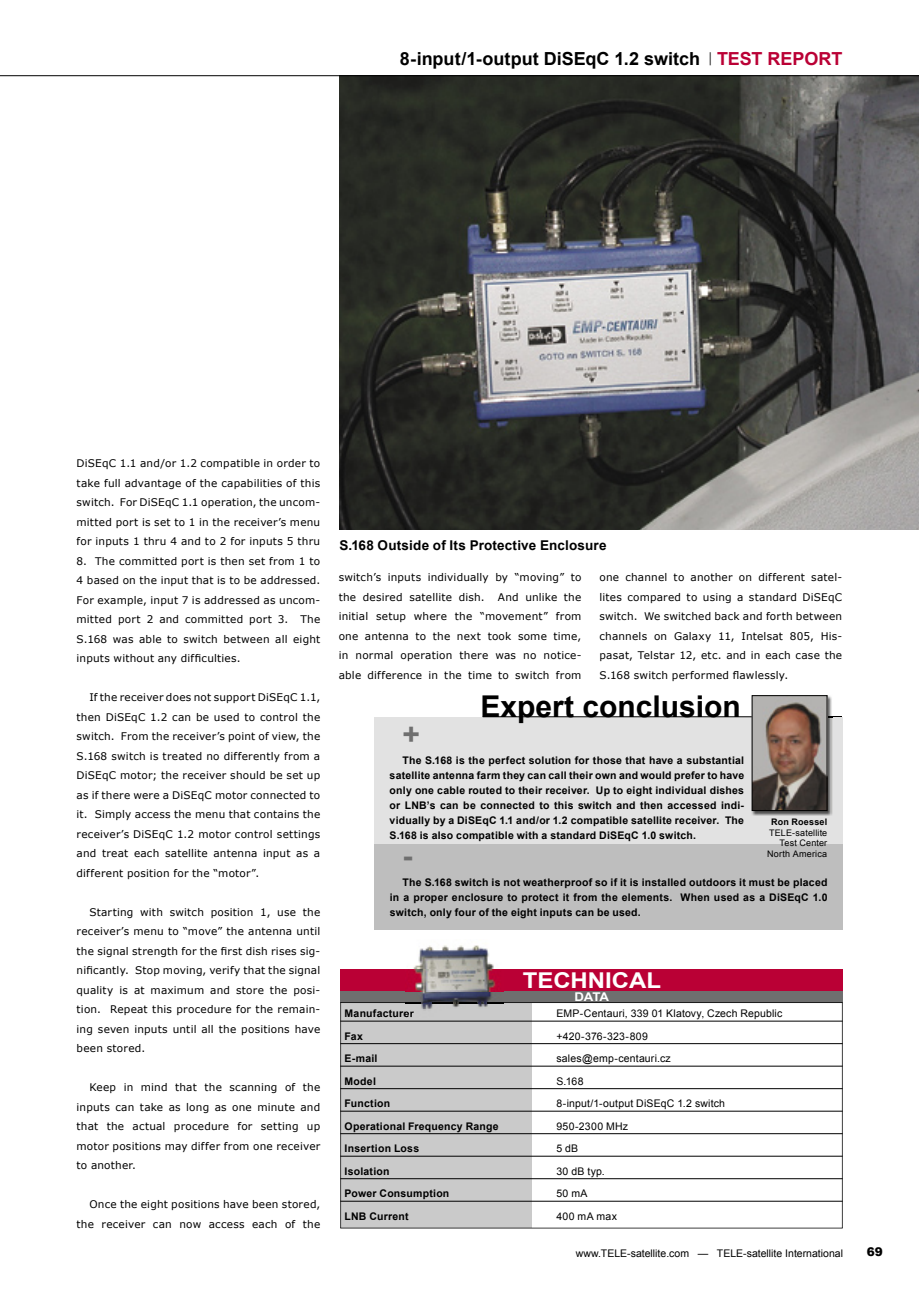
<style>
.page{position:relative;width:919px;height:1289px;background:#fff}
.page>*{position:absolute;margin:0;border:0;box-sizing:border-box;transform-origin:0 0}
.t1{font:700 30px "Arial";color:#000}
.t2{font:700 30px "Arial";color:#6f6f6f}
.t3{font:700 21.75px "Arial";color:#fff;scale:1.1 1}
.t4{font:700 18px "Arial";color:#000}
.t5{font:700 18px "Arial";letter-spacing:-.005em;color:#ba0035}
.t6{font:700 13.5px "Arial";letter-spacing:.01em;color:#000}
.t7{font:700 12px "Arial";color:#fff;scale:1.1 1}
.t8{font:900 12px "Arial";color:#000}
.t9{font:10.5px/19.5px "Verdana";letter-spacing:.02em;color:#000;text-align:justify}
.t10{font:700 10.5px/15px "Arial";letter-spacing:.02em;color:#000;text-align:justify}
.t11{font:10.5px "Arial";letter-spacing:.01em;color:#000}
.t12{font:10.5px "Arial";letter-spacing:.03em;color:#000}
.t13{font:9px/10.5px "Arial";letter-spacing:.02em;color:#000;text-align:right}
.t14{font:700 9px "Arial";letter-spacing:.025em;color:#000}
</style>
<div class="page">
<img style="left:339px;top:76px;width:579px;height:453px">
<hr style="left:0;top:75px;width:918px;height:1px;background:#000">
<svg style="left:709px;top:52px;width:2px;height:13px"></svg>
<div style="left:374px;top:716px;width:468px;height:153px;background:#e2e2e2"></div>
<div style="left:374px;top:844px;width:468px;height:85px;background:#bebebe"></div>
<div style="left:340px;top:991px;width:502px;height:11px;background:#6f6f6f"></div>
<div style="left:340px;top:969px;width:502px;height:22px;background:#ba0035"></div>
<svg style="left:340px;top:1002px;width:502px;height:226px"></svg>
<hr style="left:340px;top:1020px;width:502px;height:1px;background:#000">
<hr style="left:340px;top:1043px;width:502px;height:1px;background:#000">
<hr style="left:340px;top:1065px;width:502px;height:1px;background:#000">
<hr style="left:340px;top:1088px;width:502px;height:1px;background:#000">
<hr style="left:340px;top:1110px;width:502px;height:1px;background:#000">
<hr style="left:340px;top:1133px;width:502px;height:1px;background:#000">
<hr style="left:340px;top:1155px;width:502px;height:1px;background:#000">
<hr style="left:340px;top:1178px;width:502px;height:1px;background:#000">
<hr style="left:340px;top:1200px;width:502px;height:1px;background:#000">
<img style="left:750px;top:695px;width:82px;height:120px">
<svg style="left:827px;top:716px;width:15px;height:1px"></svg>
<img style="left:753px;top:697px;width:72px;height:112px">
<div style="left:751px;top:695px;width:76px;height:116px;border:1px solid #000"></div>
<img style="left:413px;top:945px;width:81px;height:24px">
<img style="left:405px;top:969px;width:98px;height:50px">
<img style="left:405px;top:1002px;width:98px;height:1px">
<img style="left:405px;top:1009px;width:97px;height:8px">
<hr style="left:482px;top:716px;width:269px;height:1px;background:#000">
<h3 class="t4" style="left:400px;top:47px;width:302px">8-input/1-output DiSEqC 1.2 switch</h3>
<h3 class="t5" style="left:717px;top:47px;width:127px">TEST REPORT</h3>
<p class="t9" style="left:77px;top:453px;width:245px">DiSEqC 1.1 and/or 1.2 compatible in order to take full advantage of the capabilities of this switch. For DiSEqC 1.1 operation, the uncom&shy;mitted port is set to 1 in the receiver’s menu for inputs 1 thru 4 and to 2 for inputs 5 thru</p>
<p class="t9" style="left:77px;top:550px;width:245px">8. The committed port is then set from 1 to 4 based on the input that is to be addressed.<br>For example, input 7 is addressed as uncom&shy;mitted port 2 and committed port 3. The S.168 was able to switch between all eight inputs without any difficulties.</p>
<p class="t9" style="left:77px;top:687px;width:245px;text-indent:13px">If the receiver does not support DiSEqC 1.1, then DiSEqC 1.2 can be used to control the switch. From the receiver’s point of view, the S.168 switch is treated no differently from a DiSEqC motor; the receiver should be set up as if there were a DiSEqC motor connected to it. Simply access the menu that contains the receiver’s DiSEqC 1.2 motor control settings and treat each satellite antenna input as a different position for the “motor”.</p>
<p class="t9" style="left:77px;top:901px;width:245px;text-indent:13px">Starting with switch position 1, use the receiver’s menu to “move” the antenna until the signal strength for the first dish rises sig&shy;nificantly. Stop moving, verify that the signal quality is at maximum and store the posi&shy;tion. Repeat this procedure for the remain&shy;ing seven inputs until all the positions have been stored.</p>
<p class="t9" style="left:77px;top:1077px;width:245px;text-indent:13px">Keep in mind that the scanning of the inputs can take as long as one minute and that the actual procedure for setting up motor positions may differ from one receiver to another.</p>
<p class="t9" style="left:77px;top:1194px;width:245px;text-align:right">Once the eight positions have been stored, the receiver can now access each of the</p>
<p class="t6" style="left:339px;top:536px;width:268px">S.168 Outside of Its Protective Enclosure</p>
<p class="t9" style="left:339px;top:567px;width:244px">switch’s inputs individually by “moving” to the desired satellite dish.</p>
<p class="t9" style="left:599px;top:567px;width:244px">one channel to another on different satel&shy;lites compared to using a standard DiSEqC switch. We switched back and forth between channels on Galaxy 11, Intelsat 805, His&shy;pasat, Telstar 12, etc. and in each case the S.168 switch performed flawlessly.</p>
<p class="t9" style="left:339px;top:586px;width:244px;text-indent:159px">And unlike the initial setup where the “movement” from one antenna to the next took some time, in normal operation there was no notice&shy;able difference in the time to switch from</p>
<h1 class="t1" style="left:480px;top:686px;width:262px">Expert conclusion</h1>
<h1 class="t2" style="left:402px;top:714px;width:19px">+</h1>
<p class="t10" style="left:389px;top:753px;width:356px;text-indent:13px">The S.168 is the perfect solution for those that have a substantial satellite antenna farm they can call their own and would prefer to have only one cable routed to their receiver. Up to eight individual dishes or LNB’s can be connected to this switch and then accessed indi&shy;vidually by a DiSEqC 1.1 and/or 1.2 compatible satellite receiver. The S.168 is also compatible with a standard DiSEqC 1.0 switch.</p>
<h1 class="t2" style="left:402px;top:835px;width:11px">-</h1>
<p class="t10" style="left:390px;top:874px;width:439px;text-indent:13px">The S.168 switch is not weatherproof so if it is installed outdoors it must be placed in a proper enclosure to protect it from the elements. When used as a DiSEqC 1.0 switch, only four of the eight inputs can be used.</p>
<p class="t14" style="left:771px;top:816px;width:58px">Ron Roessel</p>
<p class="t13" style="left:767px;top:827px;width:62px">TELE-satellite<br>Test Center<br>North America</p>
<h2 class="t3" style="left:522px;top:966px;width:127px">TECHNICAL</h2>
<p class="t7" style="left:574px;top:988px;width:33px">DATA</p>
<p class="t10" style="left:344px;top:1006px;width:71px">Manufacturer</p>
<p class="t11" style="left:556px;top:1006px;width:227px">EMP-Centauri, 339 01 Klatovy, Czech Republic</p>
<p class="t10" style="left:344px;top:1028px;width:20px">Fax</p>
<p class="t11" style="left:556px;top:1028px;width:93px">+420-376-323-809</p>
<p class="t10" style="left:344px;top:1051px;width:34px">E-mail</p>
<p class="t11" style="left:556px;top:1051px;width:116px">sales@emp-centauri.cz</p>
<p class="t10" style="left:344px;top:1073px;width:33px">Model</p>
<p class="t11" style="left:556px;top:1073px;width:29px">S.168</p>
<p class="t10" style="left:344px;top:1096px;width:47px">Function</p>
<p class="t11" style="left:556px;top:1096px;width:170px">8-input/1-output DiSEqC 1.2 switch</p>
<p class="t10" style="left:344px;top:1118px;width:156px">Operational Frequency Range</p>
<p class="t12" style="left:556px;top:1118px;width:73px">950-2300 MHz</p>
<p class="t10" style="left:344px;top:1141px;width:76px">Insertion Loss</p>
<p class="t11" style="left:556px;top:1141px;width:23px">5 dB</p>
<p class="t10" style="left:344px;top:1163px;width:47px">Isolation</p>
<p class="t11" style="left:556px;top:1163px;width:50px">30 dB typ.</p>
<p class="t10" style="left:344px;top:1186px;width:106px">Power Consumption</p>
<p class="t11" style="left:556px;top:1186px;width:32px">50 mA</p>
<p class="t10" style="left:344px;top:1208px;width:65px">LNB Current</p>
<p class="t11" style="left:556px;top:1208px;width:62px">400 mA max</p>
<p class="t11" style="left:576px;top:1246px;width:269px">www.TELE-satellite.com — TELE-satellite International</p>
<p class="t8" style="left:866px;top:1243px;width:18px">69</p>
</div>
